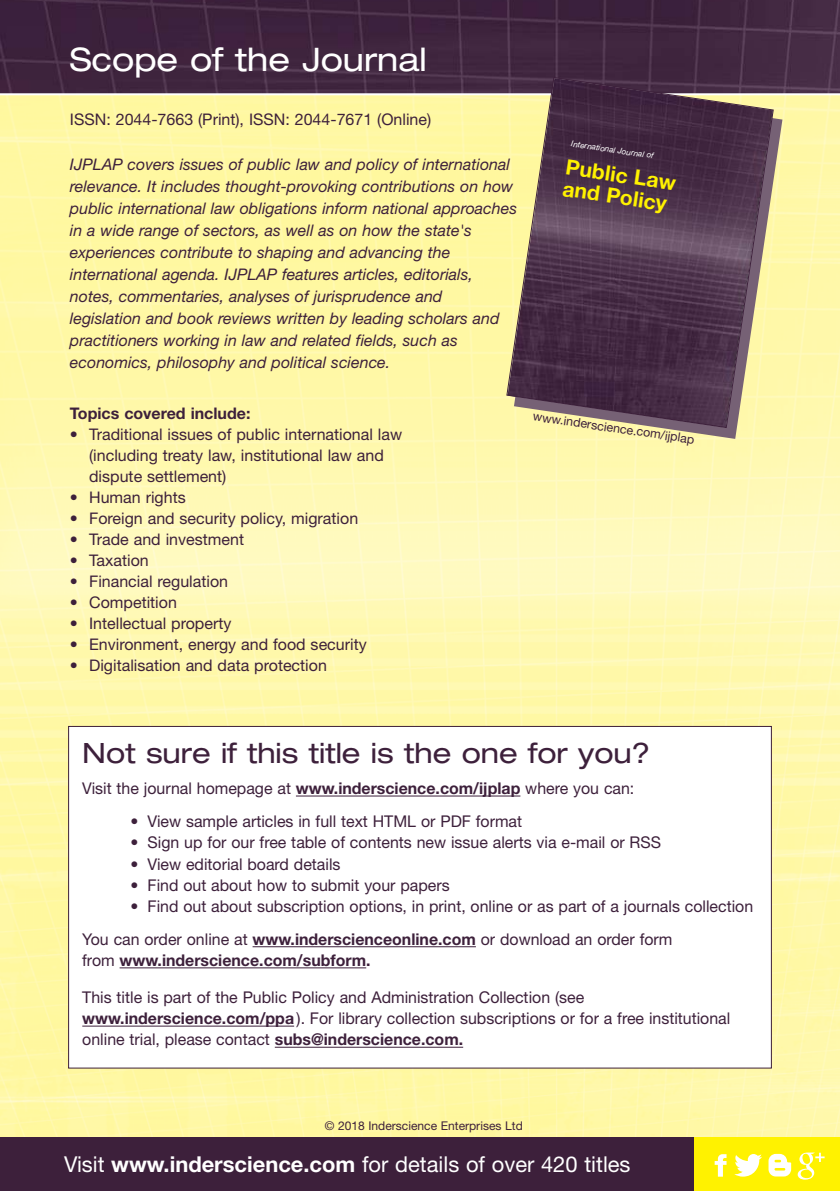
<style>
.page{position:relative;width:840px;height:1191px;background:#fff}
.page>*{position:absolute;margin:0;border:0;box-sizing:border-box;transform-origin:0 0}
.t1{font:expanded 32.4px "Helvetica Neue";color:#fff}
.t2{font:expanded 28px "Helvetica Neue";color:#3d203b}
.t3{font:21.8px "Helvetica Neue";color:#fff}
.t4{font:700 21.2px/21.6px "Helvetica Neue";color:#fff200}
.t5{font:16.2px/21.2px "Helvetica Neue";color:#3d203b}
.t6{font:700 16.2px "Helvetica Neue";color:#3d203b}
.t7{font:italic 16px/22px "Helvetica Neue";color:#3d203b}
.t8{font:16px/21px "Helvetica Neue";color:#3d203b}
.t9{font:700 16px "Helvetica Neue";color:#3d203b}
.t10{font:12.4px "Helvetica Neue";color:#3d203b}
.t11{font:12px "Helvetica Neue";color:#3d203b}
.t12{font:italic 8px "Helvetica Neue";color:#fff}
.s1{font-weight:700}
.s2{font-weight:400}
</style>
<div class="page">
<img style="left:0;top:95px;width:839px;height:1042px">
<img style="left:0;top:0;width:839px;height:93px">
<div style="left:0;top:1137px;width:694px;height:54px;background:#3d203b"></div>
<div style="left:694px;top:1137px;width:145px;height:54px;background:#fff200"></div>
<div style="left:69px;top:727px;width:701px;height:340px;background:#fff"></div>
<hr style="left:296px;top:795px;width:224px;height:1px;background:#3d203b">
<hr style="left:252px;top:946px;width:223px;height:1px;background:#3d203b">
<hr style="left:119px;top:967px;width:247px;height:1px;background:#3d203b">
<hr style="left:82px;top:1025px;width:212px;height:1px;background:#3d203b">
<hr style="left:275px;top:1046px;width:188px;height:1px;background:#3d203b">
<svg style="left:714px;top:1154px;width:12px;height:22px"></svg>
<svg style="left:734px;top:1154px;width:27px;height:22px"></svg>
<svg style="left:768px;top:1153px;width:22px;height:23px"></svg>
<svg style="left:797px;top:1152px;width:27px;height:27px"></svg>
<svg style="left:513px;top:87px;width:269px;height:352px;background:#ece4a4"></svg>
<svg style="left:505px;top:76px;width:268px;height:352px;background:#68525a"></svg>
<h1 class="t1" style="left:70px;top:48px;width:358px">Scope of the Journal</h1>
<p class="t8" style="left:70px;top:110px;width:362px">ISSN: 2044-7663 (Print), ISSN: 2044-7671 (Online)</p>
<p class="t7" style="left:70px;top:155px;width:448px">IJPLAP covers issues of public law and policy of international relevance. It includes thought-provoking contributions on how public international law obligations inform national approaches in a wide range of sectors, as well as on how the state's experiences contribute to shaping and advancing the international agenda. IJPLAP features articles, editorials, notes, commentaries, analyses of jurisprudence and legislation and book reviews written by leading scholars and practitioners working in law and related fields, such as economics, philosophy and political science.</p>
<p class="t9" style="left:70px;top:408px;width:182px">Topics covered include:</p>
<p class="t8" style="left:89px;top:426px;width:314px;text-indent:-19px">• Traditional issues of public international law (including treaty law, institutional law and dispute settlement)</p>
<p class="t8" style="left:70px;top:489px;width:117px">• Human rights</p>
<p class="t8" style="left:70px;top:510px;width:289px">• Foreign and security policy, migration</p>
<p class="t8" style="left:70px;top:531px;width:175px">• Trade and investment</p>
<p class="t8" style="left:70px;top:552px;width:80px">• Taxation</p>
<p class="t8" style="left:70px;top:573px;width:160px">• Financial regulation</p>
<p class="t8" style="left:70px;top:594px;width:108px">• Competition</p>
<p class="t8" style="left:70px;top:615px;width:163px">• Intellectual property</p>
<p class="t8" style="left:70px;top:636px;width:298px">• Environment, energy and food security</p>
<p class="t8" style="left:70px;top:657px;width:258px">• Digitalisation and data protection</p>
<p class="t12" style="left:571px;top:141px;width:85px;rotate:8deg">International Journal of</p>
<h3 class="t4" style="left:566px;top:158px;width:112px;rotate:8deg">Public Law and Policy</h3>
<p class="t10" style="left:533px;top:412px;width:164px;rotate:8deg">www.inderscience.com/ijplap</p>
<h2 class="t2" style="left:82px;top:743px;width:569px">Not sure if this title is the one for you?</h2>
<p class="t5" style="left:82px;top:779px;width:553px">Visit the journal homepage at <span class="s1">www.inderscience.com/ijplap</span> where you can:</p>
<p class="t5" style="left:130px;top:812px;width:393px">• View sample articles in full text HTML or PDF format</p>
<p class="t5" style="left:130px;top:833px;width:532px">• Sign up for our free table of contents new issue alerts via e-mail or RSS</p>
<p class="t5" style="left:130px;top:855px;width:211px">• View editorial board details</p>
<p class="t5" style="left:130px;top:876px;width:320px">• Find out about how to submit your papers</p>
<p class="t5" style="left:82px;top:891px;width:672px;line-height:33.2px;text-indent:48px">• Find out about subscription options, in print, online or as part of a journals collection<br>You can order online at <span class="s1">www.inderscienceonline.com</span> or download an order form</p>
<p class="t6" style="left:82px;top:954px;width:290px"><span class="s2">from</span> www.inderscience.com/subform.</p>
<p class="t5" style="left:82px;top:988px;width:649px">This title is part of the Public Policy and Administration Collection (see <span class="s1">www.inderscience.com/ppa</span> ). For library collection subscriptions or for a free institutional online trial, please contact <span class="s1">subs@inderscience.com.</span></p>
<p class="t11" style="left:324px;top:1121px;width:199px">© 2018 Inderscience Enterprises Ltd</p>
<h3 class="t3" style="left:64px;top:1156px;width:567px">Visit <span class="s1">www.inderscience.com</span> for details of over 420 titles</h3>
</div>
